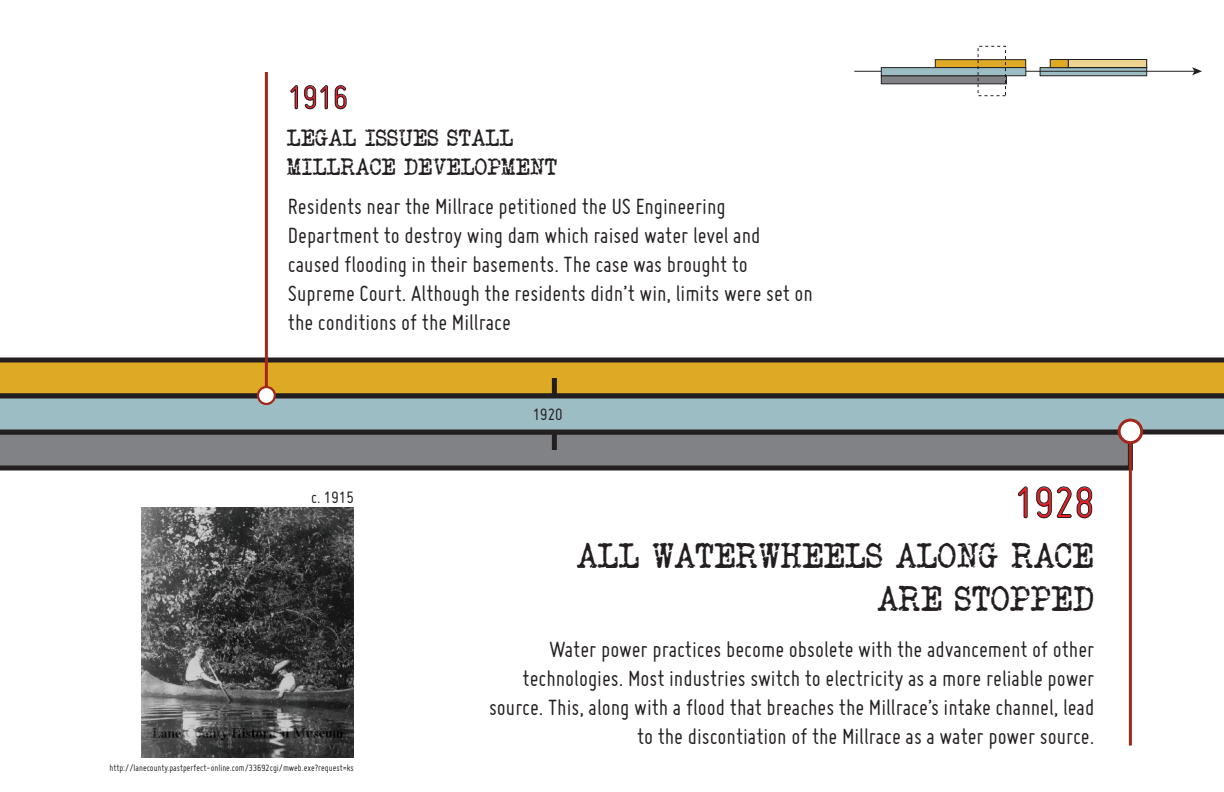
<style>
.page{position:relative;width:1224px;height:792px;background:#fff}
.page>*{position:absolute;margin:0;border:0;box-sizing:border-box;transform-origin:0 0}
.t1{font:48px "Miso";color:#ee1d23}
.t2{font:36px/43.2px "Veteran Typewriter";color:#231f20;text-align:right}
.t3{font:36px "Miso";color:#ee1d23}
.t4{font:24px/28.8px "Miso";color:#231f20}
.t5{font:24px/28.8px "Veteran Typewriter";color:#231f20}
.t6{font:18px "Miso";color:#231f20}
.t7{font:10px "Miso";color:#231f20}
</style>
<div class="page">
<svg style="left:0;top:358px;width:1224px;height:36px;background:#c29424"></svg>
<svg style="left:0;top:434px;width:1133px;height:36px;background:#727376"></svg>
<div style="left:552px;top:378px;width:5px;height:72px;background:#231f20"></div>
<svg style="left:0;top:394px;width:1224px;height:40px;background:#8199a0"></svg>
<hr style="left:265px;top:72px;width:3px;height:324px;background:#a2281d">
<svg style="left:257px;top:386px;width:19px;height:19px"></svg>
<img style="left:141px;top:508px;width:213px;height:250px">
<svg style="left:290px;top:85px;width:38px;height:25px"></svg>
<svg style="left:334px;top:85px;width:13px;height:25px"></svg>
<svg style="left:1017px;top:486px;width:11px;height:33px"></svg>
<svg style="left:1036px;top:486px;width:57px;height:33px"></svg>
<hr style="left:1129px;top:431px;width:3px;height:315px;background:#a2281d">
<svg style="left:1118px;top:419px;width:25px;height:25px"></svg>
<div style="left:1068px;top:59px;width:79px;height:9px;background:#eed492"></div>
<div style="left:935px;top:60px;width:91px;height:8px;background:#dea925"></div>
<div style="left:881px;top:76px;width:126px;height:8px;background:#808285;border:1px solid #231f20"></div>
<svg style="left:1040px;top:67px;width:107px;height:9px"></svg>
<hr style="left:854px;top:71px;width:341px;height:1px;background:#231f20">
<svg style="left:1192px;top:67px;width:10px;height:8px"></svg>
<div style="left:881px;top:67px;width:145px;height:9px;background:#9dbdc5;border:1px solid #231f20"></div>
<div style="left:1068px;top:59px;width:79px;height:9px;border:1px solid #231f20"></div>
<div style="left:978px;top:46px;width:28px;height:50px;border:1px dashed #231f20"></div>
<div style="left:1050px;top:59px;width:18px;height:9px;background:#dea925;border:1px solid #231f20"></div>
<h2 class="t3" style="left:288px;top:77px;width:61px">1916</h2>
<p class="t5" style="left:287px;top:123px;width:272px">LEGAL ISSUES STALL<br>MILLRACE DEVELOPMENT</p>
<p class="t4" style="left:288px;top:192px;width:527px">Residents near the Millrace petitioned the US Engineering Department to destroy wing dam which raised water level and caused flooding in their basements. The case was brought to Supreme Court. Although the residents didn’t win, limits were set on the conditions of the Millrace</p>
<p class="t6" style="left:311px;top:487px;width:44px">c. 1915</p>
<p class="t7" style="left:110px;top:762px;width:246px">http://lanecounty.pastperfect-online.com/33692cgi/mweb.exe?request=ks</p>
<p class="t6" style="left:533px;top:405px;width:31px">1920</p>
<h1 class="t1" style="left:1015px;top:476px;width:81px">1928</h1>
<h2 class="t2" style="left:577px;top:533px;width:519px">ALL WATERWHEELS ALONG RACE<br>ARE STOPPED</h2>
<p class="t4" style="left:489px;top:635px;width:607px;text-align:right">Water power practices become obsolete with the advancement of other technologies. Most industries switch to electricity as a more reliable power source. This, along with a flood that breaches the Millrace’s intake channel, lead to the discontiation of the Millrace as a water power source.</p>
</div>
